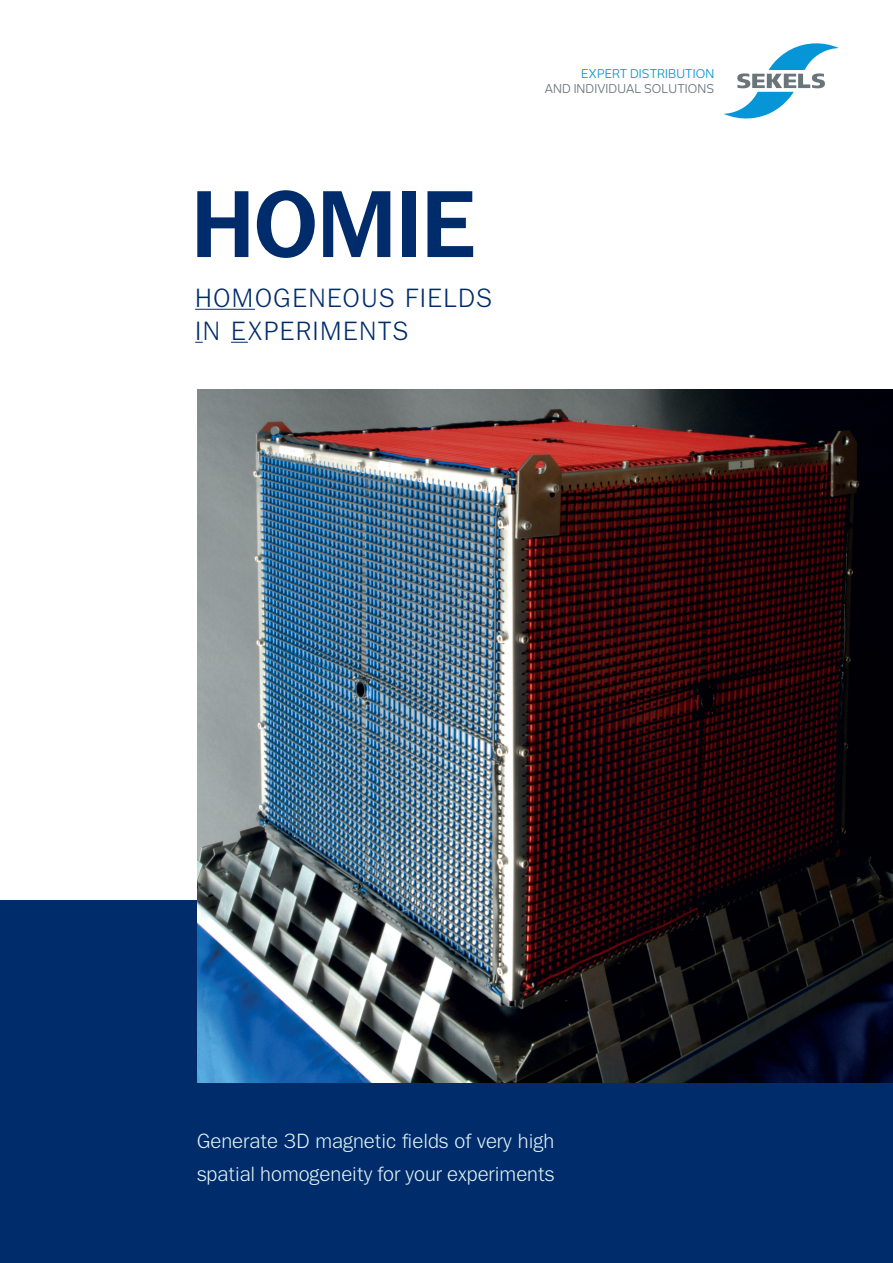
<style>
.page{position:relative;width:893px;height:1263px;background:#fff}
.page>*{position:absolute;margin:0;border:0;box-sizing:border-box;transform-origin:0 0}
.t1{font:700 96.9px "Tee Franklin";letter-spacing:-.015em;color:#002c6b}
.t2{font:27px/33px "Tee Franklin";letter-spacing:.055em;color:#002c6b}
.Strap_Line_PL{font:21px/33px "Tee Franklin";color:#e2f3f4}
.Strap_Line_PL-2{font:12px/14.4px "New June";letter-spacing:.01em;color:#6a747b;text-align:right}
.s1{color:#0696d7}
</style>
<div class="page">
<div style="left:0;top:901px;width:893px;height:362px;background:#002c6b"></div>
<img style="left:197px;top:389px;width:696px;height:693px">
<hr style="left:195px;top:309px;width:60px;height:1px;background:#002c6b">
<svg style="left:231px;top:342px;width:17px;height:1px"></svg>
<svg style="left:724px;top:43px;width:115px;height:75px"></svg>
<p class="t1" style="left:191px;top:167px;width:288px">HOMIE</p>
<p class="t2" style="left:195px;top:281px;width:298px">HOMOGENEOUS FIELDS<br>IN EXPERIMENTS</p>
<p class="Strap_Line_PL-2" style="left:545px;top:67px;width:171px"><span class="s1">EXPERT DISTRIBUTION<br></span>AND INDIVIDUAL SOLUTIONS</p>
<p class="Strap_Line_PL" style="left:197px;top:1125px;width:359px">Generate 3D magnetic fields of very high spatial homogeneity for your experiments</p>
</div>
